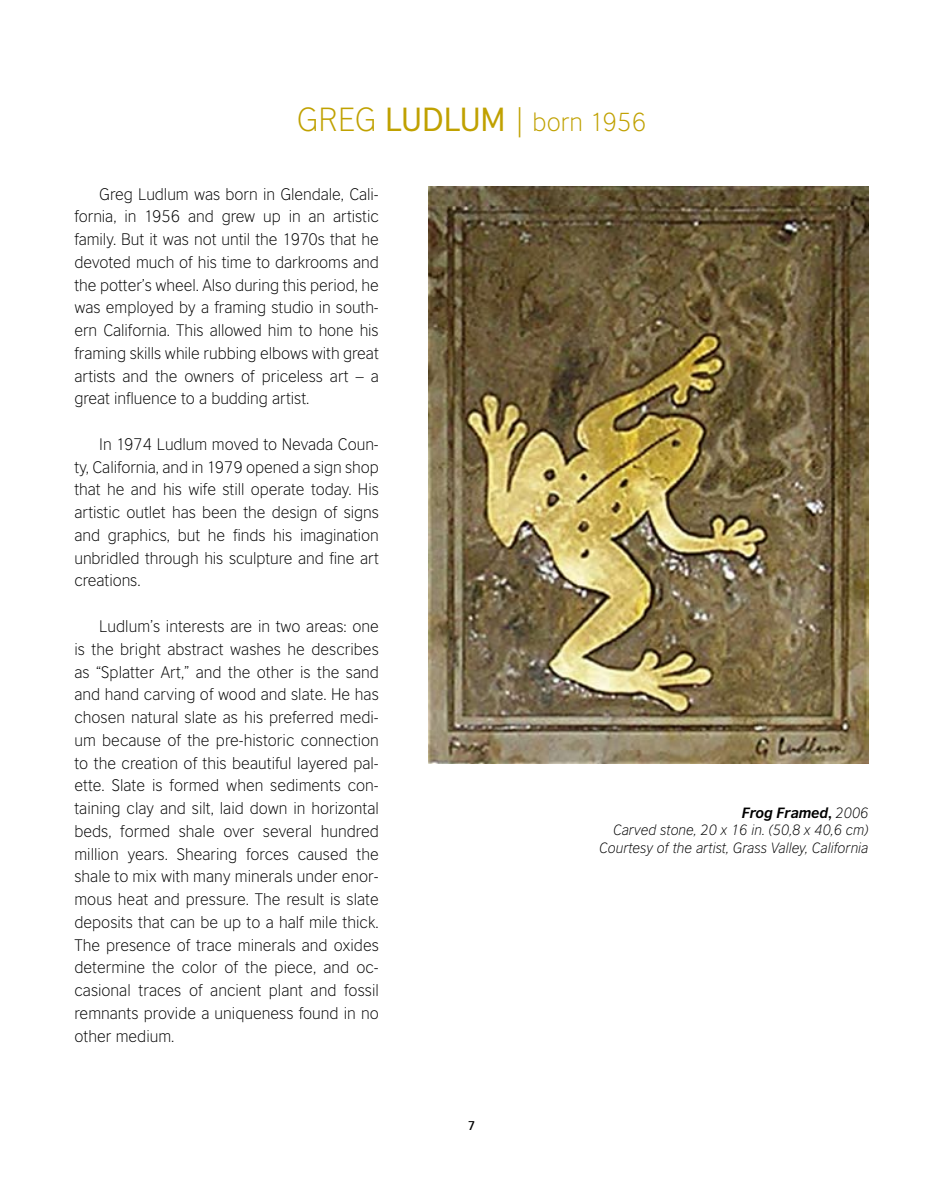
<style>
.page{position:relative;width:943px;height:1191px;background:#fff}
.page>*{position:absolute;margin:0;border:0;box-sizing:border-box;transform-origin:0 0}
.t1{font:300 31.5px "British Council Sans";color:#c0a100}
.t2{font:300 24.5px "British Council Sans";color:#c0a100}
.t3{font:300 15.75px/22.8px "British Council Sans";letter-spacing:-.005em;color:#000;text-align:justify}
.t4{font:italic 300 14px/17.5px "British Council Sans";color:#000;text-align:right}
.s1{font-weight:400;font-size:31.5px}
.s2{font-size:31.5px}
.s3{font-weight:700}
.s4{font-weight:700;font-style:normal}
</style>
<div class="page">
<img style="left:428px;top:186px;width:440px;height:577px">
<h1 class="t1" style="left:297px;top:102px;width:41px">Greg</h1>
<h2 class="t2" style="left:385px;top:108px;width:263px"><span class="s1">LUDLUM</span> <span class="s2">|</span> born 1956</h2>
<p class="t3" style="left:74px;top:182px;width:306px;text-indent:25px">Greg Ludlum was born in Glendale, Cali&shy;fornia, in 1956 and grew up in an artistic family. But it was not until the 1970s that he devoted much of his time to darkrooms and the potter’s wheel. Also during this period, he was employed by a framing studio in south&shy;ern California. This allowed him to hone his framing skills while rubbing elbows with great artists and the owners of priceless art – a great influence to a budding artist.</p>
<p class="t3" style="left:74px;top:433px;width:306px;text-indent:25px">In 1974 Ludlum moved to Nevada Coun&shy;ty, California, and in 1979 opened a sign shop that he and his wife still operate today. His artistic outlet has been the design of signs and graphics, but he finds his imagination unbridled through his sculpture and fine art creations.</p>
<p class="t3" style="left:74px;top:615px;width:306px;text-indent:25px">Ludlum’s interests are in two areas: one is the bright abstract washes he describes as “Splatter Art,” and the other is the sand and hand carving of wood and slate. He has chosen natural slate as his preferred medi&shy;um because of the pre-historic connection to the creation of this beautiful layered pal&shy;ette. Slate is formed when sediments con&shy;taining clay and silt, laid down in horizontal beds, formed shale over several hundred million years. Shearing forces caused the shale to mix with many minerals under enor&shy;mous heat and pressure. The result is slate deposits that can be up to a half mile thick.<br>The presence of trace minerals and oxides determine the color of the piece, and oc&shy;casional traces of ancient plant and fossil remnants provide a uniqueness found in no other medium.</p>
<p class="t4" style="left:599px;top:804px;width:271px"><span class="s3">Frog Framed</span><span class="s4">,</span> 2006<br>Carved stone, 20 x 16 in. (50,8 x 40,6 cm)<br>Courtesy of the artist, Grass Valley, California</p>
</div>
